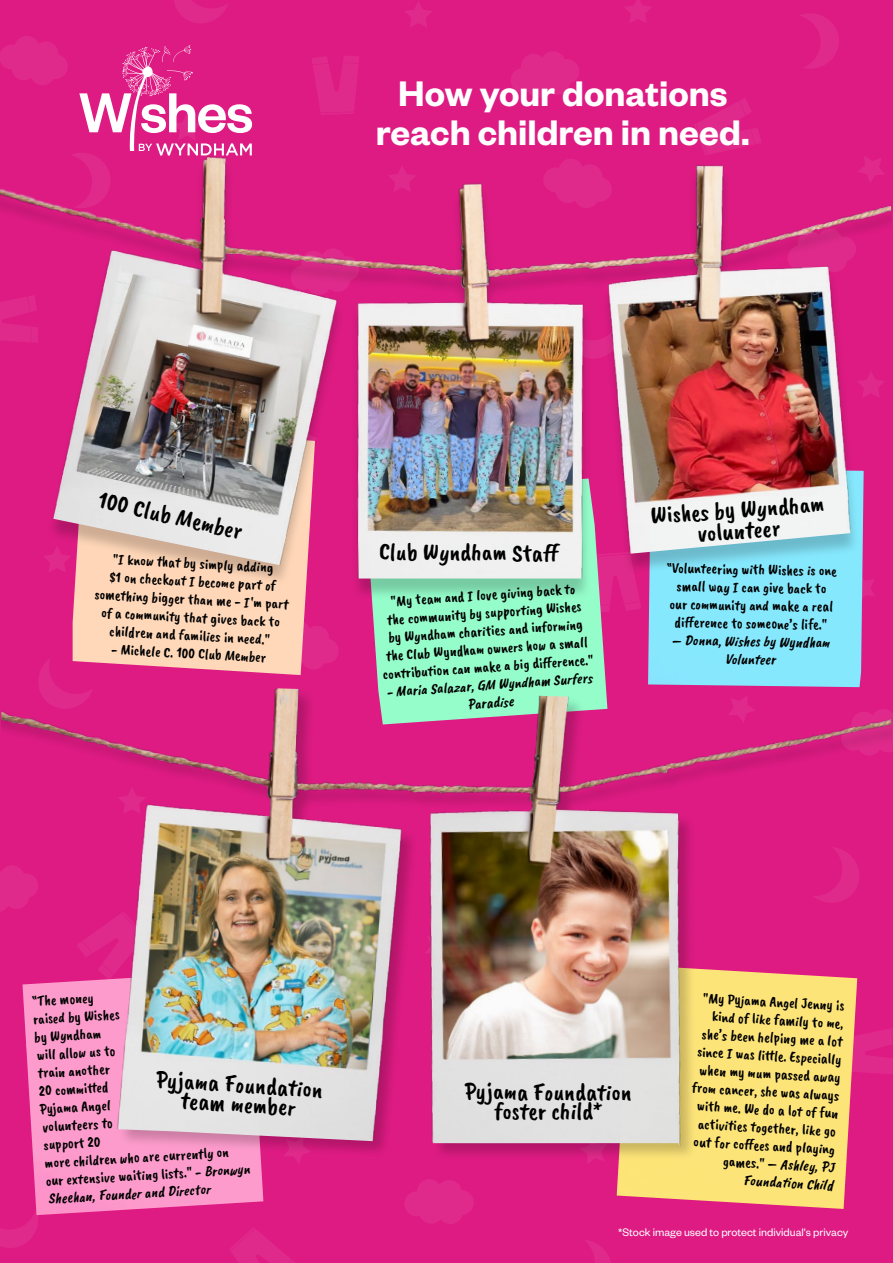
<style>
.page{position:relative;width:893px;height:1263px;background:#de1b83}
.page>*{position:absolute;margin:0;border:0;box-sizing:border-box;transform-origin:0 0}
.t1{font:600 39px/39px "Founders Grotesk";color:#fff;text-align:center}
.t2{font:24.6px/19.5px "Caveat Brush";color:#000;text-align:center}
.t3{font:15px/18px "Caveat Brush";color:#000;text-align:center}
.t4{font:italic 15px/18px "Caveat Brush";color:#000;text-align:center}
.t5{font:12px "Founders Grotesk";color:#fff}
.s1{font-style:italic}
</style>
<div class="page">
<svg style="left:891px;top:712px;width:2px;height:40px"></svg>
<svg style="left:0;top:871px;width:1px;height:40px"></svg>
<svg style="left:315px;top:626px;width:23px;height:43px"></svg>
<svg style="left:607px;top:600px;width:34px;height:12px"></svg>
<svg style="left:891px;top:1028px;width:2px;height:46px"></svg>
<svg style="left:229px;top:1238px;width:66px;height:25px"></svg>
<svg style="left:39px;top:658px;width:34px;height:17px"></svg>
<svg style="left:585px;top:1240px;width:26px;height:23px"></svg>
<svg style="left:0;top:1228px;width:31px;height:20px"></svg>
<div style="left:372px;top:600px;width:235px;height:75px;background:#94fdca"></div>
<div style="left:648px;top:600px;width:214px;height:75px;background:#86e8fd"></div>
<img style="left:73px;top:600px;width:242px;height:75px">
<div style="left:0;top:123px;width:891px;height:477px;background:#000;opacity:.2"></div>
<img style="left:0;top:0;width:891px;height:578px">
<img style="left:1px;top:680px;width:890px;height:558px">
<svg style="left:0;top:34px;width:252px;height:174px"></svg>
<h1 class="t1" style="left:376px;top:72px;width:375px">How your donations reach children in need.</h1>
<h2 class="t2" style="left:101px;top:491px;width:148px;rotate:12deg">100 Club Member</h2>
<p class="t3" style="left:97px;top:549px;width:196px;rotate:3deg">"I know that by simply adding<br>$1 on checkout I become part of something bigger than me - I'm part of a community that gives back to children and families in need."</p>
<p class="t3" style="left:112px;top:640px;width:156px;rotate:3deg">- Michele C. 100 Club Member</p>
<h2 class="t2" style="left:379px;top:541px;width:173px;rotate:1deg">Club Wyndham Staff</h2>
<p class="t3" style="left:377px;top:594px;width:213px;rotate:-4deg">"My team and I love giving back to<br>the community by supporting Wishes by Wyndham charities and informing the Club Wyndham owners how a small contribution can make a big diff erence."</p>
<p class="t4" style="left:386px;top:683px;width:208px;rotate:-4deg">- Maria Salazar, GM Wyndham Surfers<br>Paradise</p>
<h2 class="t2" style="left:650px;top:506px;width:176px;line-height:21px;rotate:-4deg">Wishes by Wyndham volunteer</h2>
<p class="t3" style="left:667px;top:559px;width:172px;rotate:1deg">“Volunteering with Wishes is one small way I can give back to our community and make a real diff erence to someone’s life."</p>
<p class="t4" style="left:672px;top:631px;width:160px;rotate:1deg">– Donna, Wishes by Wyndham<br>Volunteer</p>
<p class="t3" style="left:32px;top:992px;width:63px;rotate:-3deg">“The money</p>
<p class="t3" style="left:33px;top:1010px;width:88px;rotate:-3deg">raised by Wishes</p>
<p class="t3" style="left:34px;top:1028px;width:69px;rotate:-3deg">by Wyndham</p>
<p class="t3" style="left:36px;top:1046px;width:80px;rotate:-3deg">will allow us to</p>
<p class="t3" style="left:37px;top:1064px;width:74px;rotate:-3deg">train another</p>
<p class="t3" style="left:39px;top:1082px;width:71px;rotate:-3deg">20 committ ed</p>
<p class="t3" style="left:40px;top:1100px;width:72px;rotate:-3deg">Pyjama Angel</p>
<p class="t3" style="left:42px;top:1118px;width:72px;rotate:-3deg">volunteers to</p>
<p class="t3" style="left:43px;top:1136px;width:59px;rotate:-3deg">support 20</p>
<h2 class="t2" style="left:157px;top:1069px;width:169px;rotate:4deg">Pyjama Foundation team member</h2>
<p class="t3" style="left:44px;top:1153px;width:186px;rotate:-3deg">more children who are currently on</p>
<p class="t3" style="left:45px;top:1171px;width:206px;rotate:-3deg">our extensive waiting lists." - <span class="s1">Bronwyn</span></p>
<p class="t4" style="left:48px;top:1189px;width:164px;rotate:-3deg">Sheehan, Founder and Director</p>
<h2 class="t2" style="left:465px;top:1082px;width:169px">Pyjama Foundation foster child*</h2>
<p class="t3" style="left:697px;top:989px;width:150px;text-align:right;rotate:3deg">"My Pyjama Angel Jenny is kind of like family to me, she’s been helping me a lot since I was litt le. Especially when my mum passed away from cancer, she was always with me. We do a lot of fun activities together, like go out for coff ees and playing games." – <span class="s1">Ashley, PJ<br>Foundation Child</span></p>
<p class="t5" style="left:618px;top:1225px;width:232px">*Stock image used to protect individual's privacy</p>
</div>
